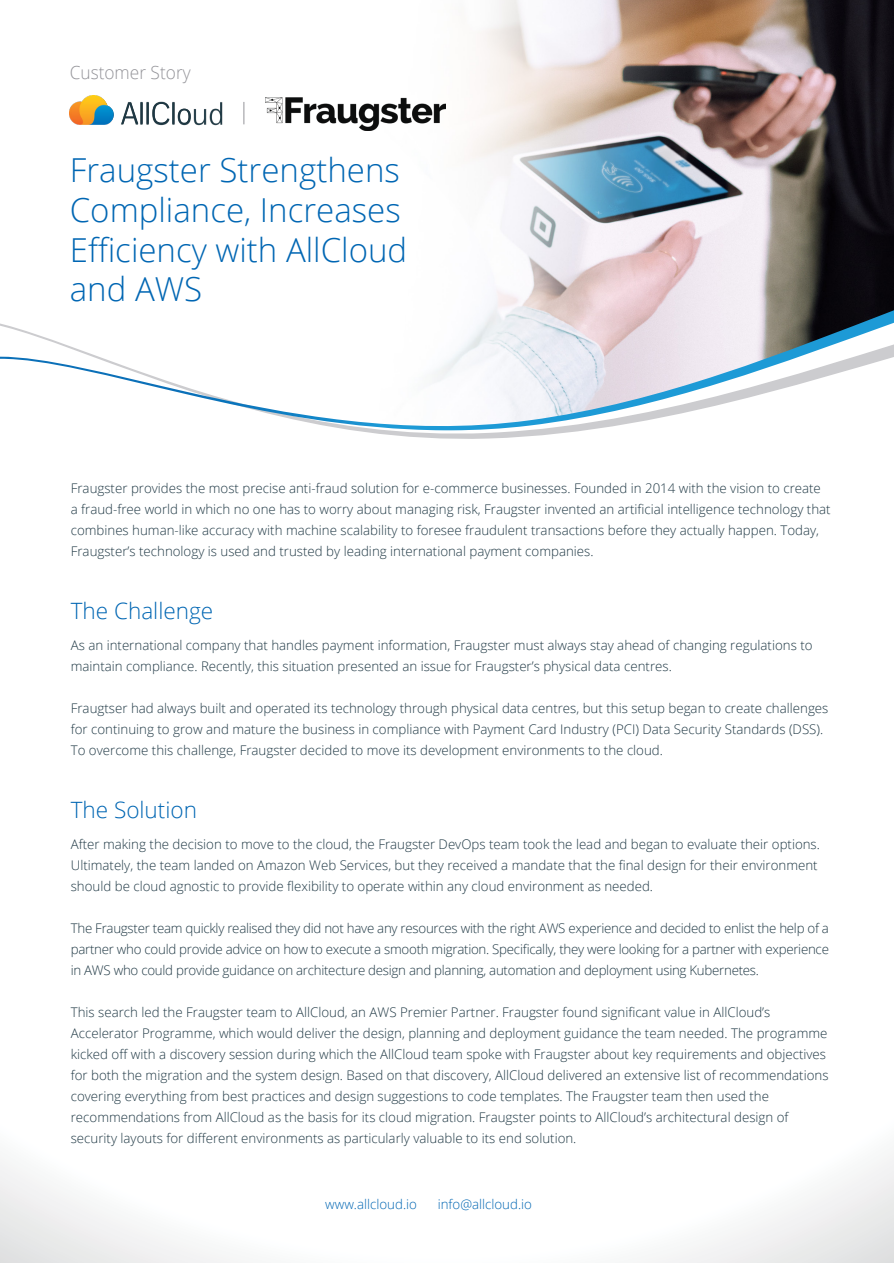
<style>
.page{position:relative;width:894px;height:1263px;background:#fff}
.page>*{position:absolute;margin:0;border:0;box-sizing:border-box;transform-origin:0 0}
.t1{font:300 33px/39.6px "Open Sans";color:#0066b3}
.t2{font:300 22.5px "Open Sans";color:#0066b3}
.t3{font:300 18px "Open Sans";color:#949499;scale:.96 1}
.t4{font:300 13.35px/21px "Open Sans";color:#1f3844}
.t5{font:300 13.35px "Open Sans";color:#0066b3}
</style>
<div class="page">
<img style="left:69px;top:0;width:824px;height:130px">
<svg style="left:417px;top:130px;width:476px;height:309px"></svg>
<svg style="left:0;top:310px;width:893px;height:127px"></svg>
<svg style="left:243px;top:102px;width:1px;height:22px"></svg>
<img style="left:70px;top:96px;width:153px;height:31px">
<img style="left:265px;top:97px;width:180px;height:34px">
<h3 class="t3" style="left:70px;top:60px;width:127px">Customer Story</h3>
<h1 class="t1" style="left:70px;top:150px;width:339px">Fraugster Strengthens<br>Compliance, Increases<br>Efficiency with AllCloud and AWS</h1>
<p class="t4" style="left:71px;top:477px;width:761px">Fraugster provides the most precise anti-fraud solution for e-commerce businesses. Founded in 2014 with the vision to create a fraud-free world in which no one has to worry about managing risk, Fraugster invented an artificial intelligence technology that combines human-like accuracy with machine scalability to foresee fraudulent transactions before they actually happen. Today, Fraugster’s technology is used and trusted by leading international payment companies.</p>
<h2 class="t2" style="left:71px;top:595px;width:144px">The Challenge</h2>
<p class="t4" style="left:71px;top:634px;width:743px">As an international company that handles payment information, Fraugster must always stay ahead of changing regulations to maintain compliance. Recently, this situation presented an issue for Fraugster’s physical data centres.</p>
<p class="t4" style="left:71px;top:697px;width:758px">Fraugtser had always built and operated its technology through physical data centres, but this setup began to create challenges for continuing to grow and mature the business in compliance with Payment Card Industry (PCI) Data Security Standards (DSS).<br>To overcome this challenge, Fraugster decided to move its development environments to the cloud.</p>
<h2 class="t2" style="left:71px;top:794px;width:128px">The Solution</h2>
<p class="t4" style="left:71px;top:833px;width:750px">After making the decision to move to the cloud, the Fraugster DevOps team took the lead and began to evaluate their options.<br>Ultimately, the team landed on Amazon Web Services, but they received a mandate that the final design for their environment should be cloud agnostic to provide flexibility to operate within any cloud environment as needed.</p>
<p class="t4" style="left:71px;top:917px;width:759px;text-align:justify">The Fraugster team quickly realised they did not have any resources with the right AWS experience and decided to enlist the help of a partner who could provide advice on how to execute a smooth migration. Specifically, they were looking for a partner with experience in AWS who could provide guidance on architecture design and planning, automation and deployment using Kubernetes.</p>
<p class="t4" style="left:71px;top:1001px;width:759px">This search led the Fraugster team to AllCloud, an AWS Premier Partner. Fraugster found significant value in AllCloud’s Accelerator Programme, which would deliver the design, planning and deployment guidance the team needed. The programme kicked off with a discovery session during which the AllCloud team spoke with Fraugster about key requirements and objectives for both the migration and the system design. Based on that discovery, AllCloud delivered an extensive list of recommendations covering everything from best practices and design suggestions to code templates. The Fraugster team then used the recommendations from AllCloud as the basis for its cloud migration. Fraugster points to AllCloud’s architectural design of security layouts for different environments as particularly valuable to its end solution.</p>
<p class="t5" style="left:325px;top:1195px;width:93px">www.allcloud.io</p>
<p class="t5" style="left:437px;top:1195px;width:96px">info@allcloud.io</p>
</div>
